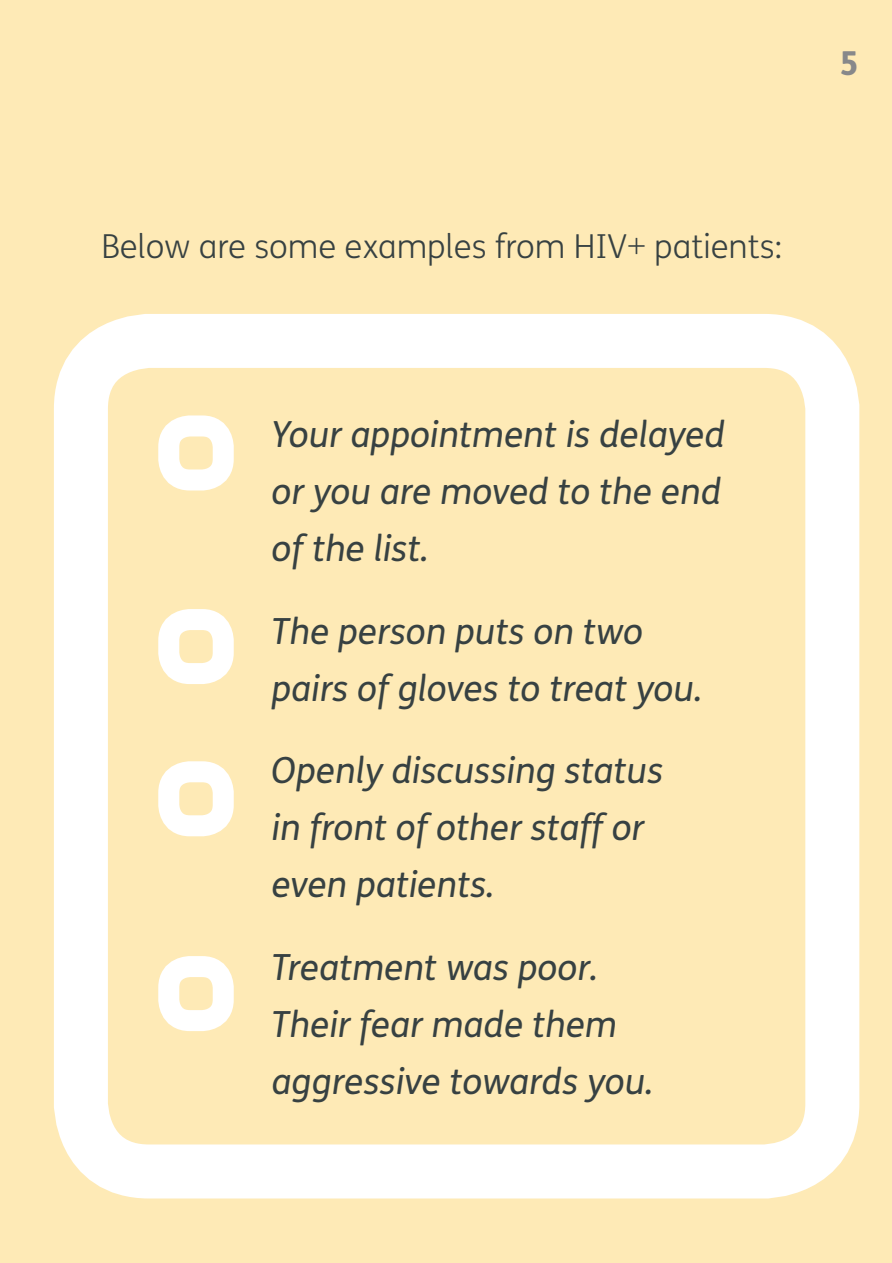
<style>
.page{position:relative;width:892px;height:1263px;background:#fff}
.page>*{position:absolute;margin:0;border:0;box-sizing:border-box;transform-origin:0 0}
.t1{font:italic 36px/57px "FS Me";color:#374142}
.t2{font:300 33px "FS Me";color:#374142}
.t3{font:800 33px "FS Me";color:#87888a}
</style>
<div class="page">
<div style="left:0;top:0;width:891px;height:1263px;background:#feeab6"></div>
<div style="left:54px;top:314px;width:805px;height:884px;border:54px solid #fff;border-radius:68px"></div>
<div style="left:158px;top:415px;width:76px;height:75px;border:21px solid #fff;border-radius:21px"></div>
<div style="left:158px;top:609px;width:76px;height:75px;border:21px solid #fff;border-radius:21px"></div>
<div style="left:158px;top:761px;width:76px;height:75px;border:21px solid #fff;border-radius:21px"></div>
<div style="left:158px;top:956px;width:76px;height:75px;border:21px solid #fff;border-radius:21px"></div>
<p class="t3" style="left:839px;top:43px;width:21px">5</p>
<p class="t2" style="left:101px;top:227px;width:682px">Below are some examples from HIV+ patients:</p>
<p class="t1" style="left:271px;top:407px;width:455px;text-align:justify">Your appointment is delayed or you are moved to the end of the list.</p>
<p class="t1" style="left:271px;top:603px;width:432px">The person puts on two pairs of gloves to treat you.</p>
<p class="t1" style="left:271px;top:743px;width:393px">Openly discussing status in front of other staff or even patients.</p>
<p class="t1" style="left:271px;top:939px;width:383px">Treatment was poor.<br>Their fear made them aggressive towards you.</p>
</div>
